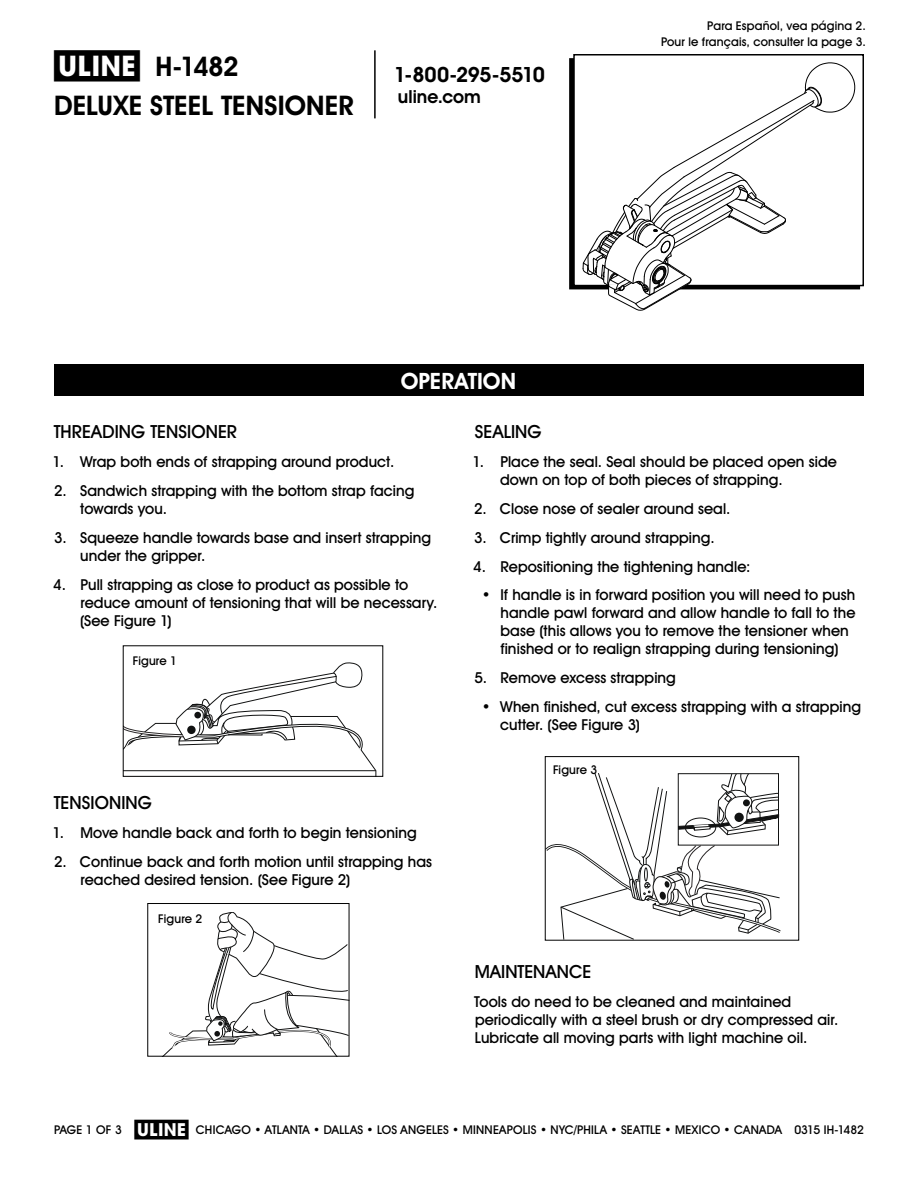
<style>
.page{position:relative;width:918px;height:1188px;background:#fff}
.page>*{position:absolute;margin:0;border:0;box-sizing:border-box;transform-origin:0 0}
.t1{font:700 27px/38.7px "Uline Two Knine";letter-spacing:.005em;color:#000}
.t2{font:700 22.5px "Uline Two Knine";letter-spacing:.005em;color:#fff}
.t3{font:700 21px "Uline Two Knine";letter-spacing:-.02em;color:#000}
.t4{font:18px "Uline Two Knine";letter-spacing:.005em;color:#000}
.t5{font:700 18px "Uline Two Knine";color:#000}
.t6{font:15px/18px "Uline Two Knine";letter-spacing:.005em;color:#000}
.t7{font:12px/16.8px "Uline Two Knine";letter-spacing:.015em;color:#000;text-align:right}
.t8{font:12px "Uline Two Knine";letter-spacing:-.015em;color:#000}
.s1{font-size:28.5px}
.s2{font-size:18px}
</style>
<div class="page">
<hr style="left:374px;top:50px;width:2px;height:68px;background:#000">
<div style="left:573px;top:54px;width:291px;height:232px;border:2px solid #000"></div>
<div style="left:54px;top:364px;width:810px;height:32px;background:#000"></div>
<svg style="left:583px;top:62px;width:272px;height:249px"></svg>
<svg style="left:125px;top:662px;width:251px;height:113px"></svg>
<div style="left:123px;top:645px;width:260px;height:132px;border:1px solid #000"></div>
<svg style="left:163px;top:912px;width:184px;height:143px"></svg>
<svg style="left:547px;top:773px;width:234px;height:166px"></svg>
<h1 class="t1" style="left:54px;top:47px;width:301px"><span class="s1">Π</span> H-1482<br>DELUXE STEEL TENSIONER</h1>
<h3 class="t3" style="left:394px;top:62px;width:152px">1-800-295-5510</h3>
<p class="t5" style="left:398px;top:86px;width:84px">ULINE.COM</p>
<h2 class="t2" style="left:401px;top:368px;width:117px">OPERATION</h2>
<p class="t7" style="left:661px;top:17px;width:206px">Para Español, vea página 2.<br>Pour le français, consulter la page 3.</p>
<p class="t4" style="left:54px;top:421px;width:185px">Threading Tensioner</p>
<p class="t6" style="left:53px;top:453px;width:343px">1. Wrap both ends of strapping around product.</p>
<p class="t6" style="left:80px;top:482px;width:336px;text-indent:-26px">2. Sandwich strapping with the bottom strap facing towards you.</p>
<p class="t6" style="left:80px;top:528px;width:352px;text-indent:-26px">3. Squeeze handle towards base and insert strapping under the gripper.</p>
<p class="t6" style="left:80px;top:575px;width:359px;text-indent:-27px">4. Pull strapping as close to product as possible to reduce amount of tensioning that will be necessary. (See Figure 1)</p>
<p class="t7" style="left:133px;top:652px;width:46px">Figure 1</p>
<p class="t4" style="left:54px;top:792px;width:97px">Tensioning</p>
<p class="t6" style="left:53px;top:824px;width:366px">1. Move handle back and forth to begin tensioning</p>
<p class="t6" style="left:80px;top:852px;width:353px;text-indent:-26px">2. Continue back and forth motion until strapping has reached desired tension. (See Figure 2)</p>
<p class="t7" style="left:158px;top:910px;width:46px">Figure 2</p>
<p class="t4" style="left:475px;top:421px;width:66px">Sealing</p>
<p class="t6" style="left:500px;top:453px;width:339px;text-indent:-27px">1. Place the seal. Seal should be placed open side down on top of both pieces of strapping.</p>
<p class="t6" style="left:474px;top:500px;width:258px">2. Close nose of sealer around seal.</p>
<p class="t6" style="left:474px;top:528px;width:242px">3. Crimp tightly around strapping.</p>
<p class="t6" style="left:473px;top:557px;width:279px">4. Repositioning the tightening handle:</p>
<p class="t6" style="left:500px;top:586px;width:357px;text-indent:-19px">• If handle is in forward position you will need to push handle pawl forward and allow handle to fall to the base (this allows you to remove the tensioner when finished or to realign strapping during tensioning)</p>
<p class="t6" style="left:474px;top:669px;width:203px">5. Remove excess strapping</p>
<p class="t6" style="left:500px;top:698px;width:363px;text-indent:-18px">• When finished, cut excess strapping with a strapping cutter. (See Figure 3)</p>
<p class="t7" style="left:553px;top:761px;width:46px">Figure 3</p>
<p class="t4" style="left:475px;top:961px;width:106px">Mai nte nance</p>
<p class="t6" style="left:474px;top:993px;width:366px">Tools do need to be cleaned and maintained periodically with a steel brush or dry compressed air.<br>Lubricate all moving parts with light machine oil.</p>
<p class="t7" style="left:134px;top:1121px;width:649px"><span class="s2">π</span> CHICAGO • ATLANTA • DALLAS • LOS ANGELES • MINNEAPOLIS • NYC/PHILA • SEATTLE • MEXICO • CANADA</p>
<p class="t7" style="left:54px;top:1121px;width:69px">PAGE 1 OF 3</p>
<p class="t8" style="left:794px;top:1122px;width:71px">0315 IH-1482</p>
</div>
